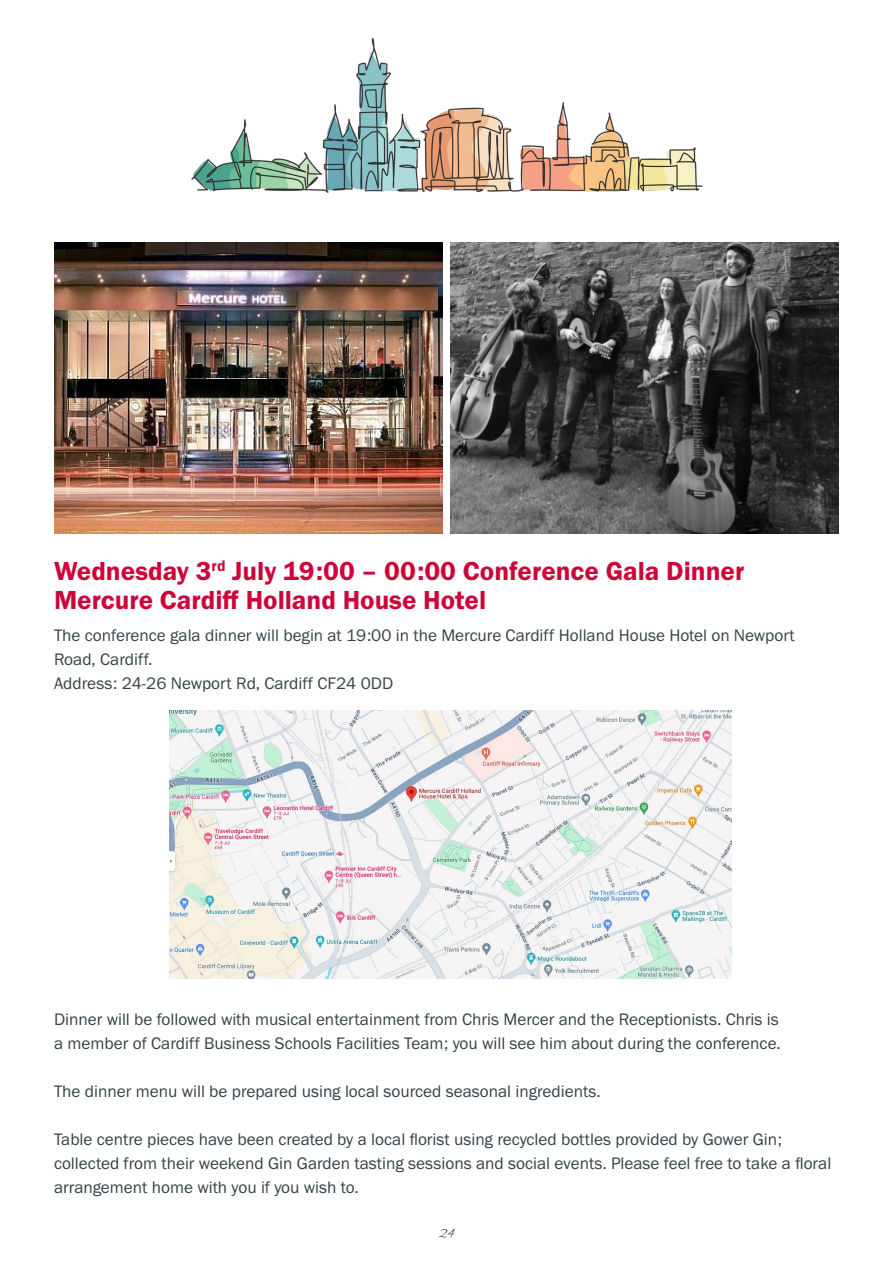
<style>
.page{position:relative;width:893px;height:1263px;background:#fff}
.page>*{position:absolute;margin:0;border:0;box-sizing:border-box;transform-origin:0 0}
.t1{font:27px/28.5px "Franklin Gothic URW Dem";color:#ce0538}
.t2{font:17.25px/24px "Franklin Gothic URW Boo";color:#354248}
.t3{font:15px "Allura";color:#354248}
</style>
<div class="page">
<img style="left:191px;top:38px;width:512px;height:155px">
<img style="left:54px;top:242px;width:388px;height:292px">
<img style="left:451px;top:242px;width:388px;height:292px">
<img style="left:170px;top:710px;width:562px;height:268px">
<h1 class="t1" style="left:54px;top:557px;width:692px">Wednesday 3<sup>rd</sup> July 19:00 – 00:00 Conference Gala Dinner<br>Mercure Cardiff Holland House Hotel</h1>
<p class="t2" style="left:54px;top:623px;width:742px">The conference gala dinner will begin at 19:00 in the Mercure Cardiff Holland House Hotel on Newport<br>Road, Cardiff.<br>Address: 24-26 Newport Rd, Cardiff CF24 0DD</p>
<p class="t2" style="left:54px;top:1007px;width:728px">Dinner will be followed with musical entertainment from Chris Mercer and the Receptionists. Chris is a member of Cardiff Business Schools Facilities Team; you will see him about during the conference.</p>
<p class="t2" style="left:54px;top:1079px;width:548px">The dinner menu will be prepared using local sourced seasonal ingredients.</p>
<p class="t2" style="left:54px;top:1127px;width:779px">Table centre pieces have been created by a local florist using recycled bottles provided by Gower Gin; collected from their weekend Gin Garden tasting sessions and social events. Please feel free to take a floral arrangement home with you if you wish to.</p>
<p class="t3" style="left:439px;top:1225px;width:17px">24</p>
</div>
